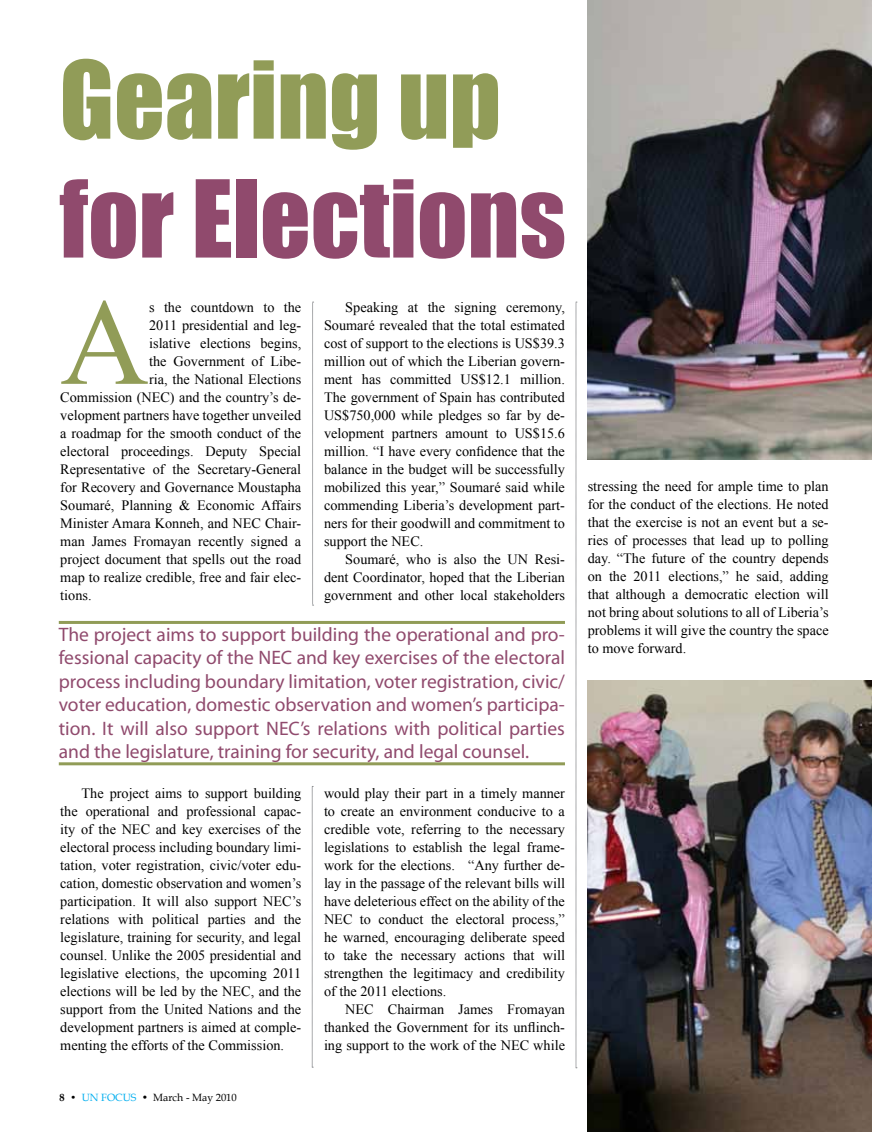
<style>
.page{position:relative;width:872px;height:1132px;background:#fff}
.page>*{position:absolute;margin:0;border:0;box-sizing:border-box;transform-origin:0 0}
.t1{font:123px "Times New Roman";color:#919c57}
.t2{font:99px/118.8px "Impact";color:#904a6d}
.t3{font:19.5px/23.4px "Myriad Pro";color:#904a6d;text-align:justify}
.t4{font:14.25px/18px "Times New Roman";color:#000;text-align:justify}
.t5{font:10.5px "Book Antiqua";color:#000}
.s1{color:#919c58}
.s2{color:#919c57}
.s3{font-weight:700}
.s4{color:#00aeef}
</style>
<div class="page">
<svg style="left:576px;top:302px;width:1px;height:766px"></svg>
<svg style="left:312px;top:302px;width:2px;height:303px"></svg>
<svg style="left:312px;top:786px;width:1px;height:281px"></svg>
<img style="left:587px;top:0;width:285px;height:459px">
<img style="left:587px;top:680px;width:285px;height:451px">
<hr style="left:59px;top:620px;width:506px;height:3px;background:#919c57">
<hr style="left:59px;top:762px;width:506px;height:3px;background:#919c57">
<h2 class="t2" style="left:60px;top:38px;width:508px"><span class="s1">Gea</span><span class="s2">ri</span><span class="s1">ng up </span>for Elections</h2>
<h1 class="t1" style="left:60px;top:260px;width:90px">A</h1>
<p class="t4" style="left:149px;top:298px;width:154px">s the countdown to the</p>
<p class="t4" style="left:149px;top:316px;width:154px">2011 presidential and leg-</p>
<p class="t4" style="left:149px;top:334px;width:154px">islative elections begins,</p>
<p class="t4" style="left:149px;top:352px;width:154px">the Government of Libe-</p>
<p class="t4" style="left:149px;top:370px;width:154px">ria, the National Elections</p>
<p class="t4" style="left:60px;top:388px;width:242px">Commission (NEC) and the country’s de-</p>
<p class="t4" style="left:60px;top:406px;width:242px">velopment partners have together unveiled</p>
<p class="t4" style="left:60px;top:424px;width:242px">a roadmap for the smooth conduct of the</p>
<p class="t4" style="left:60px;top:442px;width:242px">electoral proceedings. Deputy Special</p>
<p class="t4" style="left:60px;top:459px;width:242px">Representative of the Secretary-General</p>
<p class="t4" style="left:60px;top:477px;width:242px">for Recovery and Governance Moustapha</p>
<p class="t4" style="left:60px;top:495px;width:242px">Soumaré, Planning &amp; Economic Affairs</p>
<p class="t4" style="left:60px;top:513px;width:242px">Minister Amara Konneh, and NEC Chair-</p>
<p class="t4" style="left:60px;top:531px;width:242px">man James Fromayan recently signed a</p>
<p class="t4" style="left:60px;top:549px;width:242px">project document that spells out the road</p>
<p class="t4" style="left:60px;top:567px;width:242px">map to realize credible, free and fair elec-</p>
<p class="t4" style="left:60px;top:585px;width:33px">tions.</p>
<p class="t4" style="left:324px;top:297px;width:242px;text-indent:21px">Speaking at the signing ceremony, Soumaré revealed that the total estimated cost of support to the elections is US$39.3 million out of which the Liberian govern&shy;ment has committed US$12.1 million.<br>The government of Spain has contributed US$750,000 while pledges so far by de&shy;velopment partners amount to US$15.6 million. “I have every confidence that the balance in the budget will be successfully mobilized this year,” Soumaré said while commending Liberia’s development part&shy;ners for their goodwill and commitment to support the NEC.</p>
<p class="t4" style="left:324px;top:549px;width:242px;text-indent:21px">Soumaré, who is also the UN Resi&shy;dent Coordinator, hoped that the Liberian government and other local stakeholders</p>
<p class="t3" style="left:59px;top:622px;width:508px">The project aims to support building the operational and pro&shy;fessional capacity of the NEC and key exercises of the electoral process including boundary limitation, voter registration, civic/ voter education, domestic observation and women’s participa&shy;tion. It will also support NEC’s relations with political parties and the legislature, training for security, and legal counsel.</p>
<p class="t4" style="left:60px;top:783px;width:242px;text-indent:21px">The project aims to support building the operational and professional capac&shy;ity of the NEC and key exercises of the electoral process including boundary limi&shy;tation, voter registration, civic/voter edu&shy;cation, domestic observation and women’s participation. It will also support NEC’s relations with political parties and the legislature, training for security, and legal counsel. Unlike the 2005 presidential and legislative elections, the upcoming 2011 elections will be led by the NEC, and the support from the United Nations and the development partners is aimed at comple&shy;menting the efforts of the Commission.</p>
<p class="t5" style="left:60px;top:1089px;width:179px"><span class="s3">8 •</span> <span class="s4">UN FOCUS</span> • March - May 2010</p>
<p class="t4" style="left:324px;top:783px;width:242px">would play their part in a timely manner to create an environment conducive to a credible vote, referring to the necessary legislations to establish the legal frame&shy;work for the elections. “Any further de&shy;lay in the passage of the relevant bills will have deleterious effect on the ability of the NEC to conduct the electoral process,” he warned, encouraging deliberate speed to take the necessary actions that will strengthen the legitimacy and credibility of the 2011 elections.</p>
<p class="t4" style="left:324px;top:999px;width:242px;text-indent:21px">NEC Chairman James Fromayan thanked the Government for its unflinch&shy;ing support to the work of the NEC while</p>
<p class="t4" style="left:588px;top:476px;width:242px">stressing the need for ample time to plan for the conduct of the elections. He noted that the exercise is not an event but a se&shy;ries of processes that lead up to polling day. “The future of the country depends on the 2011 elections,” he said, adding that although a democratic election will not bring about solutions to all of Liberia’s problems it will give the country the space to move forward.</p>
</div>
